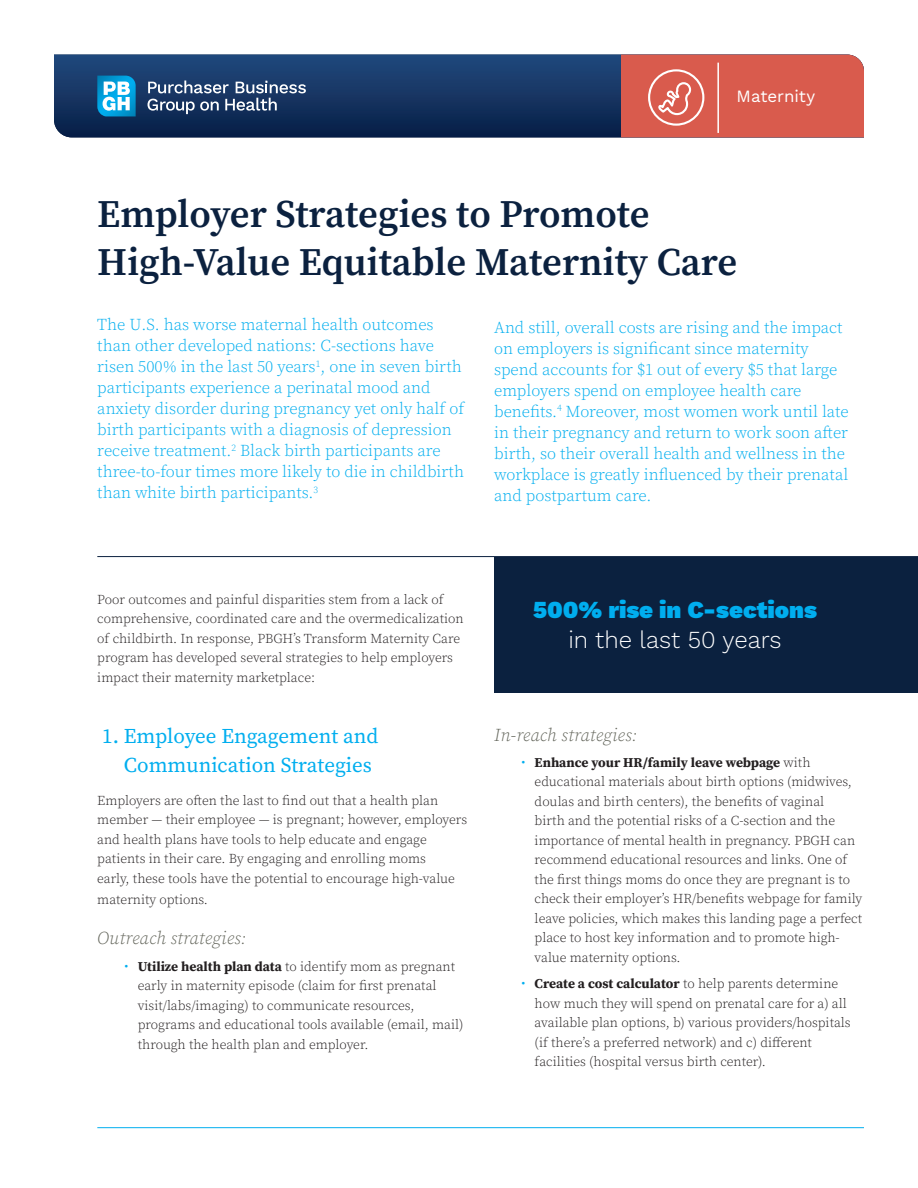
<style>
.page{position:relative;width:918px;height:1188px;background:#fff}
.page>*{position:absolute;margin:0;border:0;box-sizing:border-box;transform-origin:0 0}
.t1{font:600 39px/48px "Source Serif Pro";color:#0b213f}
.t2{font:900 24px/30px "Work Sans";color:#00aeef;text-align:center}
.t3{font:21px/28.5px "Source Serif Pro";color:#00aeef}
.t4{font:italic 300 18px "Source Serif Pro";letter-spacing:.01em;color:#64665c}
.t5{font:16.95px "Work Sans";color:#fff}
.t6{font:300 16.5px/21px "Source Serif Pro";color:#00aeef}
.t7{font:300 13.5px/19.5px "Source Serif Pro";color:#231f20}
.s1{font-weight:300;color:#fff}
.s2{font-size:15px;color:#00aeef}
.s3{font-weight:700}
</style>
<div class="page">
<svg style="left:54px;top:55px;width:567px;height:82px;background:#143462"></svg>
<div style="left:621px;top:55px;width:243px;height:82px;background:#d95b4d"></div>
<hr style="left:97px;top:1127px;width:767px;height:1px;background:#00aeef">
<hr style="left:97px;top:556px;width:821px;height:1px;background:#0b213f">
<div style="left:494px;top:557px;width:424px;height:136px;background:#0b213f"></div>
<hr style="left:717px;top:63px;width:2px;height:70px;background:#fff">
<div style="left:648px;top:69px;width:56px;height:57px;border:2px solid #fff;border-radius:50%"></div>
<svg style="left:658px;top:82px;width:34px;height:36px"></svg>
<svg style="left:97px;top:76px;width:39px;height:40px"></svg>
<svg style="left:148px;top:81px;width:158px;height:33px;background:#4a6184"></svg>
<p class="t5" style="left:737px;top:84px;width:80px">Maternity</p>
<p class="t1" style="left:97px;top:190px;width:641px">Employer Strategies to Promote<br>High-Value Equitable Maternity Care</p>
<p class="t6" style="left:97px;top:314px;width:368px">The U.S. has worse maternal health outcomes than other developed nations: C-sections have risen 500% in the last 50 years<sup>1</sup>, one in seven birth participants experience a perinatal mood and anxiety disorder during pregnancy yet only half of birth participants with a diagnosis of depression receive treatment.<sup>2</sup> Black birth participants are three-to-four times more likely to die in childbirth than white birth participants.<sup>3</sup></p>
<p class="t6" style="left:494px;top:317px;width:356px">And still, overall costs are rising and the impact on employers is significant since maternity spend accounts for $1 out of every $5 that large employers spend on employee health care benefits.<sup>4</sup> Moreover, most women work until late in their pregnancy and return to work soon after birth, so their overall health and wellness in the workplace is greatly influenced by their prenatal and postpartum care.</p>
<p class="t7" style="left:97px;top:590px;width:368px">Poor outcomes and painful disparities stem from a lack of comprehensive, coordinated care and the overmedicalization of childbirth. In response, PBGH’s Transform Maternity Care program has developed several strategies to help employers impact their maternity marketplace:</p>
<p class="t2" style="left:533px;top:594px;width:285px">500% rise in C-sections <span class="s1">in the last 50 years</span></p>
<p class="t3" style="left:124px;top:722px;width:256px;text-indent:-22px">1. Employee Engagement and<br>Communication Strategies</p>
<p class="t7" style="left:97px;top:791px;width:371px">Employers are often the last to find out that a health plan member — their employee — is pregnant; however, employers and health plans have tools to help educate and engage patients in their care. By engaging and enrolling moms<br>early, these tools have the potential to encourage high-value</p>
<p class="t7" style="left:97px;top:890px;width:112px">maternity options.</p>
<p class="t4" style="left:97px;top:927px;width:151px">Outreach strategies:</p>
<p class="t7" style="left:138px;top:957px;width:327px;text-indent:-14px"><span class="s2">•</span> <span class="s3">Utilize health plan data</span> to identify mom as pregnant early in maternity episode (claim for first prenatal visit/labs/imaging) to communicate resources, programs and educational tools available (email, mail) through the health plan and employer.</p>
<p class="t4" style="left:494px;top:723px;width:145px">In-reach strategies:</p>
<p class="t7" style="left:535px;top:753px;width:329px;text-indent:-14px"><span class="s2">•</span> <span class="s3">Enhance your HR/family leave webpage</span> with educational materials about birth options (midwives, doulas and birth centers), the benefits of vaginal<br>birth and the potential risks of a C-section and the importance of mental health in pregnancy. PBGH can recommend educational resources and links. One of the first things moms do once they are pregnant is to check their employer’s HR/benefits webpage for family leave policies, which makes this landing page a perfect place to host key information and to promote high&shy;value maternity options.</p>
<p class="t7" style="left:535px;top:974px;width:318px;text-indent:-14px"><span class="s2">•</span> <span class="s3">Create a cost calculator</span> to help parents determine how much they will spend on prenatal care for a) all available plan options, b) various providers/hospitals (if there’s a preferred network) and c) different facilities (hospital versus birth center).</p>
</div>
